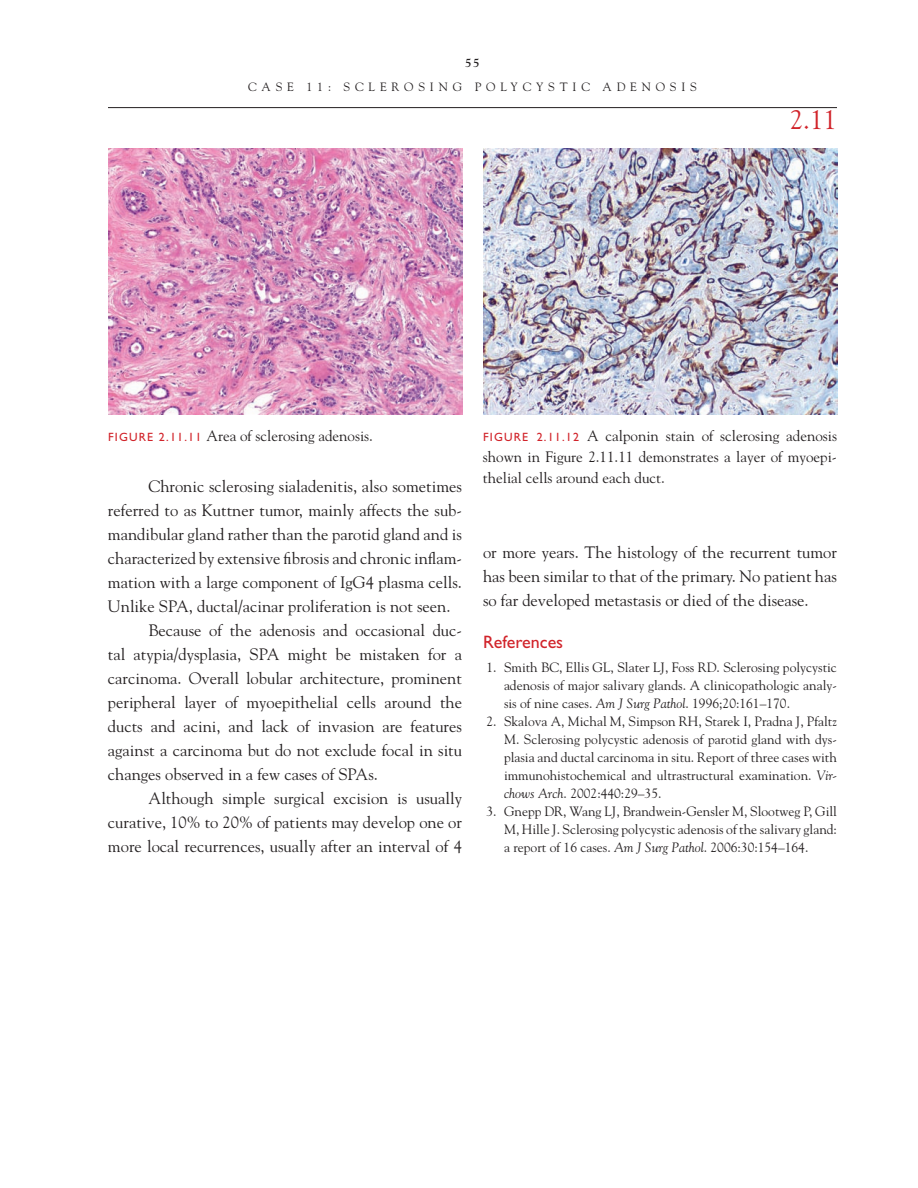
<style>
.page{position:relative;width:918px;height:1188px;background:#fff}
.page>*{position:absolute;margin:0;border:0;box-sizing:border-box;transform-origin:0 0}
.t1{font:27px "Goudy";color:#d1232a}
.t2{font:18px "Gill Sans";color:#d1232a}
.t3{font:16.5px/24px "Goudy";color:#231f20;text-align:justify}
.t4{font:15px/21px "Goudy";color:#231f20;text-align:justify}
.t5{font:13.5px/18px "Goudy";color:#231f20;text-align:justify}
.t6{font:12px "Goudy";letter-spacing:.4em;color:#231f20}
.t7{font:700 12px "Goudy";color:#231f20}
.s1{font-family:"Gill Sans";font-size:12px;color:#d1232a}
.s2{font-style:italic}
</style>
<div class="page">
<hr style="left:108px;top:107px;width:729px;height:1px;background:#231f20">
<img style="left:108px;top:148px;width:354px;height:266px">
<img style="left:483px;top:148px;width:354px;height:266px">
<p class="t7" style="left:465px;top:56px;width:16px">55</p>
<p class="t6" style="left:248px;top:79px;width:120px">CASE 11: Sclerosing</p>
<p class="t6" style="left:475px;top:79px;width:24px">P olycystic</p>
<p class="t6" style="left:603px;top:79px;width:27px">A denosis</p>
<h1 class="t1" style="left:790px;top:103px;width:49px">2.11</h1>
<p class="t4" style="left:108px;top:425px;width:267px"><span class="s1">FI GURE 2.11.11</span> Area of sclerosing adenosis.</p>
<p class="t4" style="left:483px;top:425px;width:356px"><span class="s1">FI GURE 2.11.12</span> A calponin stain of sclerosing adenosis shown in Figure 2.11.11 demonstrates a layer of myoepi&shy;thelial cells around each duct.</p>
<p class="t3" style="left:148px;top:474px;width:315px">Chronic sclerosing sialadenitis, also sometimes</p>
<p class="t3" style="left:108px;top:498px;width:356px">referred to as Kuttner tumor, mainly affects the sub-</p>
<p class="t3" style="left:108px;top:522px;width:356px">mandibular gland rather than the parotid gland and is</p>
<p class="t3" style="left:108px;top:546px;width:356px">characterized by extensive fibrosis and chronic inflam-</p>
<p class="t3" style="left:108px;top:570px;width:355px">mation with a large component of IgG4 plasma cells.</p>
<p class="t3" style="left:108px;top:594px;width:344px">Unlike SPA, ductal/acinar proliferation is not seen.</p>
<p class="t3" style="left:148px;top:618px;width:315px">Because of the adenosis and occasional duc-</p>
<p class="t3" style="left:108px;top:642px;width:356px">tal atypia/dysplasia, SPA might be mistaken for a</p>
<p class="t3" style="left:108px;top:666px;width:355px">carcinoma. Overall lobular architecture, prominent</p>
<p class="t3" style="left:108px;top:690px;width:356px">peripheral layer of myoepithelial cells around the</p>
<p class="t3" style="left:108px;top:714px;width:355px">ducts and acini, and lack of invasion are features</p>
<p class="t3" style="left:108px;top:738px;width:356px">against a carcinoma but do not exclude focal in situ</p>
<p class="t3" style="left:108px;top:762px;width:272px">changes observed in a few cases of SPAs.</p>
<p class="t3" style="left:148px;top:786px;width:315px">Although simple surgical excision is usually</p>
<p class="t3" style="left:108px;top:810px;width:356px">curative, 10% to 20% of patients may develop one or</p>
<p class="t3" style="left:108px;top:834px;width:355px">more local recurrences, usually after an interval of 4</p>
<p class="t3" style="left:483px;top:540px;width:356px">or more years. The histology of the recurrent tumor has been similar to that of the primary. No patient has so far developed metastasis or died of the disease.</p>
<p class="t2" style="left:483px;top:632px;width:82px">References</p>
<p class="t5" style="left:504px;top:658px;width:334px;text-indent:-18px">1. Smith BC, Ellis GL, Slater LJ, Foss RD. Sclerosing polycystic adenosis of major salivary glands. A clinicopathologic analy&shy;sis of nine cases. <span class="s2">Am J Surg Pathol</span>. 1996;20:161–170.</p>
<p class="t5" style="left:504px;top:712px;width:335px;text-indent:-18px">2. Skalova A, Michal M, Simpson RH, Starek I, Pradna J, Pfaltz M. Sclerosing polycystic adenosis of parotid gland with dys&shy;plasia and ductal carcinoma in situ. Report of three cases with immunohistochemical and ultrastructural examination. <span class="s2">Vir&shy;chows Arch</span>. 2002:440:29–35.</p>
<p class="t5" style="left:504px;top:802px;width:335px;text-indent:-18px">3. Gnepp DR, Wang LJ, Brandwein-Gensler M, Slootweg P, Gill M, Hille J. Sclerosing polycystic adenosis of the salivary gland: a report of 16 cases. <span class="s2">Am J Surg Pathol</span>. 2006:30:154–164.</p>
</div>
